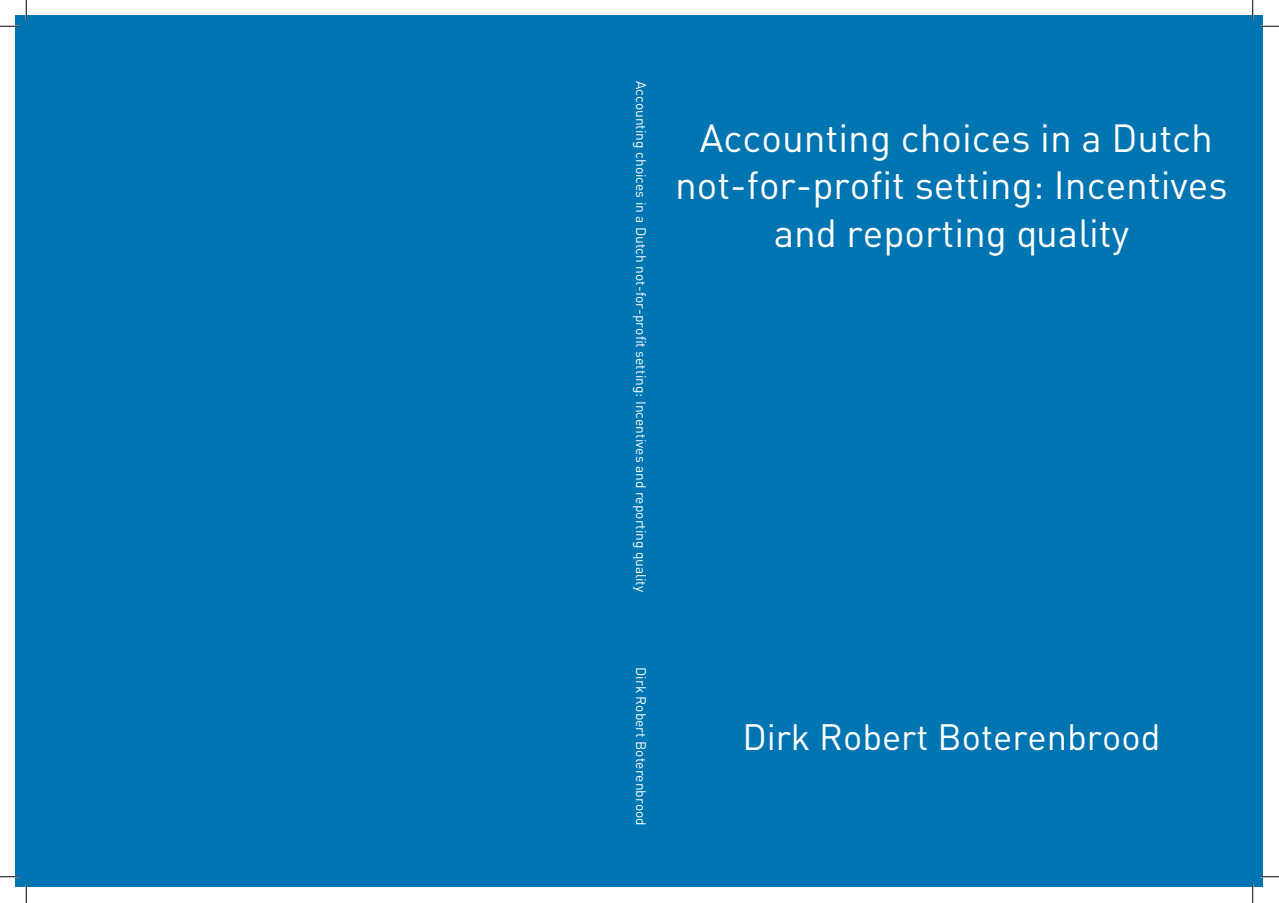
<style>
.page{position:relative;width:1279px;height:903px;background:#fff}
.page>*{position:absolute;margin:0;border:0;box-sizing:border-box;transform-origin:0 0}
.t1{font:38.75px/47.2px "DIN Pro";color:#fff;text-align:center}
.t2{font:36.25px "DIN Pro";color:#fff}
.t3{font:13.75px "DIN Pro";color:#fff}
</style>
<div class="page">
<div style="left:16px;top:16px;width:1247px;height:871px;background:#0075b1"></div>
<svg style="left:0;top:25px;width:19px;height:2px"></svg>
<svg style="left:1260px;top:25px;width:18px;height:2px"></svg>
<svg style="left:0;top:876px;width:19px;height:1px"></svg>
<svg style="left:1260px;top:876px;width:18px;height:1px"></svg>
<svg style="left:25px;top:0;width:2px;height:19px"></svg>
<svg style="left:25px;top:884px;width:2px;height:19px"></svg>
<svg style="left:1251px;top:0;width:2px;height:19px"></svg>
<svg style="left:1251px;top:884px;width:2px;height:19px"></svg>
<p class="t3" style="left:652px;top:81px;width:512px;rotate:90deg">Accounting choices in a Dutch not-for-profit setting: Incentives and reporting quality</p>
<p class="t3" style="left:652px;top:667px;width:160px;rotate:90deg">Dirk Robert Boterenbrood</p>
<p class="t1" style="left:675px;top:111px;width:554px">Accounting choices in a Dutch not-for-profit setting: Incentives and reporting quality</p>
<p class="t2" style="left:742px;top:709px;width:419px">Dirk Robert Boterenbrood</p>
</div>
